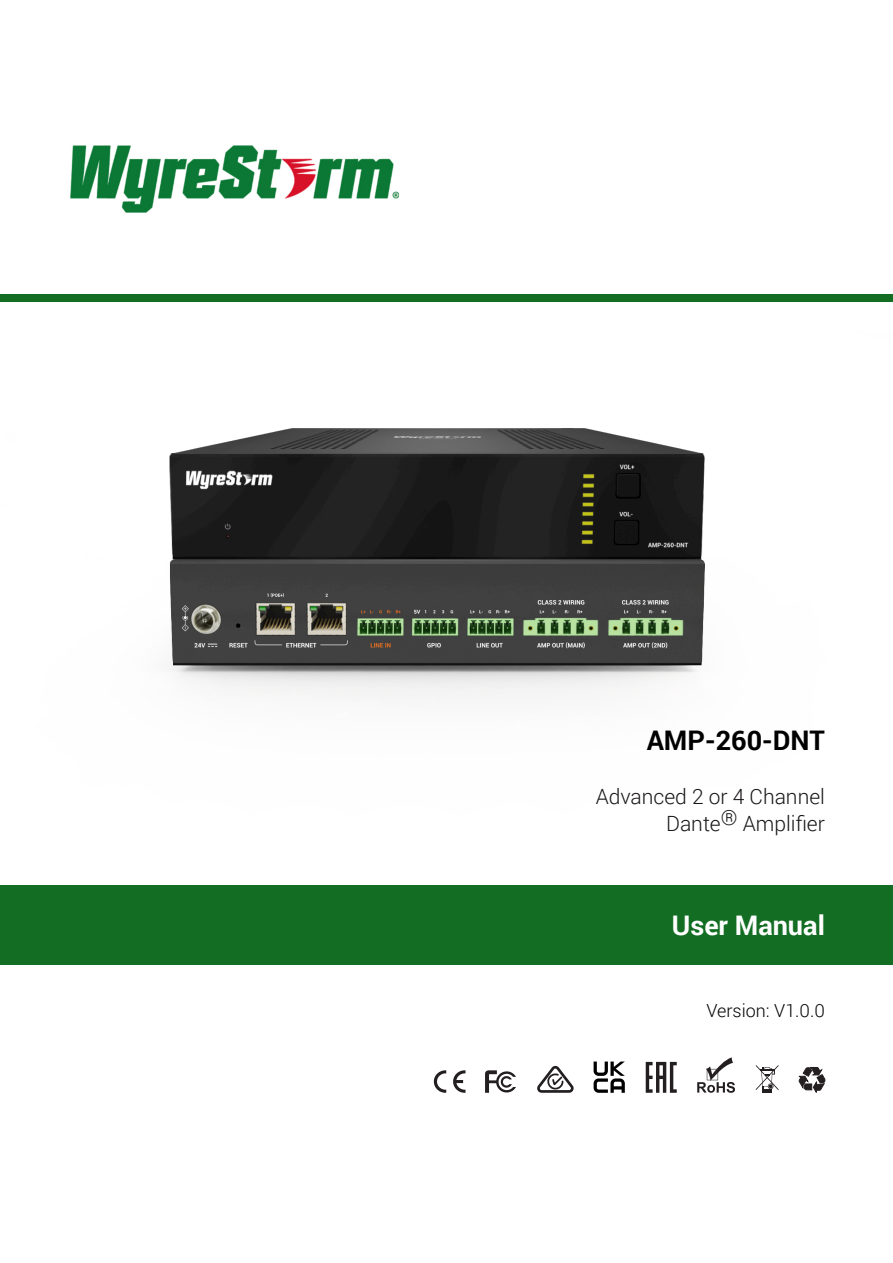
<style>
.page{position:relative;width:893px;height:1263px;background:#fff}
.page>*{position:absolute;margin:0;border:0;box-sizing:border-box;transform-origin:0 0}
.t1{font:700 27px "Roboto";color:#000}
.t2{font:700 27px "Roboto";color:#fff}
.t3{font:300 21px/27px "Roboto";color:#1a1718;text-align:right}
.t4{font:300 18px "Roboto";color:#000}
</style>
<div class="page">
<div style="left:0;top:885px;width:893px;height:80px;background:#136d23"></div>
<img style="left:70px;top:145px;width:330px;height:68px">
<div style="left:0;top:294px;width:893px;height:8px;background:#136d23"></div>
<img style="left:169px;top:572px;width:536px;height:125px">
<img style="left:169px;top:453px;width:536px;height:119px">
<img style="left:174px;top:428px;width:527px;height:25px">
<svg style="left:798px;top:1067px;width:28px;height:26px"></svg>
<svg style="left:434px;top:1070px;width:31px;height:23px"></svg>
<svg style="left:485px;top:1070px;width:31px;height:23px"></svg>
<svg style="left:756px;top:1065px;width:23px;height:28px"></svg>
<svg style="left:697px;top:1057px;width:38px;height:36px"></svg>
<svg style="left:646px;top:1062px;width:31px;height:31px"></svg>
<svg style="left:537px;top:1065px;width:37px;height:28px"></svg>
<svg style="left:594px;top:1061px;width:31px;height:32px"></svg>
<p class="t1" style="left:647px;top:722px;width:180px">AMP-260-DNT</p>
<p class="t3" style="left:596px;top:783px;width:231px">Advanced 2 or 4 Channel<br>Dante® Amplifier</p>
<p class="t2" style="left:672px;top:907px;width:155px">User Manual</p>
<p class="t4" style="left:706px;top:998px;width:120px">Version: V1.0.0</p>
</div>
